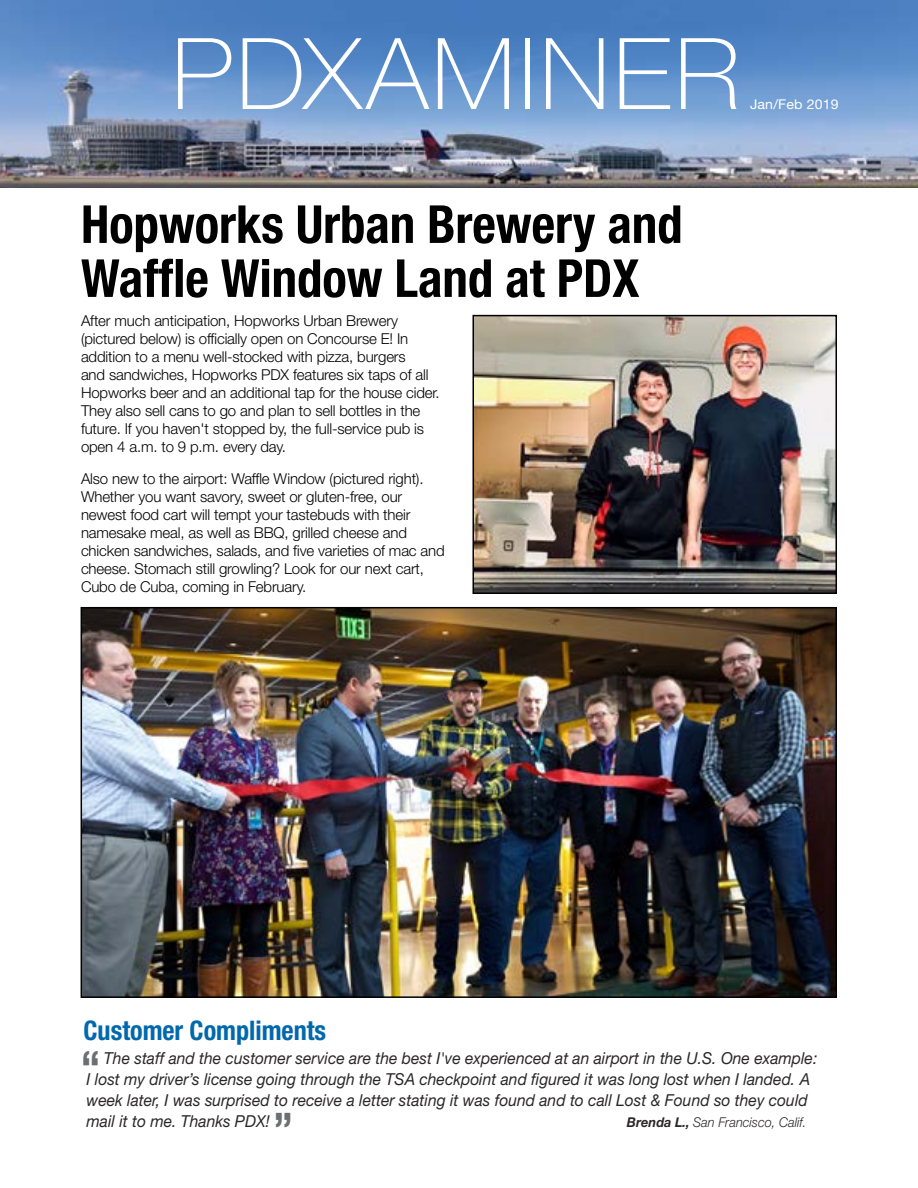
<style>
.page{position:relative;width:918px;height:1188px;background:#fff}
.page>*{position:absolute;margin:0;border:0;box-sizing:border-box;transform-origin:0 0}
.t1{font:100 99.15px "Helvetica Neue LT Std";letter-spacing:.03em;color:#fff;scale:1.05 1}
.t2{font:700 condensed 52.5px/54px "Helvetica Neue LT Std";color:#000}
.t3{font:700 condensed 45px "Helvetica Neue LT Std";color:#6d6e71}
.t4{font:700 condensed 27px "Helvetica Neue LT Std";color:#0068ac}
.t5{font:italic 16.5px/21px "Helvetica Neue LT Std";color:#2a2729;scale:.95 1}
.t6{font:300 15px/18px "Helvetica Neue LT Std";letter-spacing:-.01em;color:#000}
.t7{font:italic 300 13.5px "Helvetica Neue LT Std";color:#2a2729;scale:.95 1}
.t8{font:13.5px "Helvetica Neue LT Std";letter-spacing:.01em;color:#fff;scale:1.05 1}
.s1{font-weight:700}
</style>
<div class="page">
<img style="left:0;top:0;width:918px;height:188px">
<img style="left:84px;top:610px;width:750px;height:385px">
<div style="left:81px;top:607px;width:756px;height:391px;border:2px solid #000"></div>
<img style="left:475px;top:318px;width:359px;height:273px">
<div style="left:472px;top:315px;width:365px;height:279px;border:2px solid #000"></div>
<h1 class="t1" style="left:171px;top:17px;width:543px">PDXAMINER</h1>
<p class="t8" style="left:750px;top:96px;width:86px">Jan/Feb 2019</p>
<h2 class="t2" style="left:81px;top:197px;width:603px">Hopworks Urban Brewery and<br>Waffle Window Land at PDX</h2>
<p class="t6" style="left:81px;top:312px;width:360px">After much anticipation, Hopworks Urban Brewery (pictured below) is officially open on Concourse E! In addition to a menu well-stocked with pizza, burgers<br>and sandwiches, Hopworks PDX features six taps of all Hopworks beer and an additional tap for the house cider.<br>They also sell cans to go and plan to sell bottles in the future. If you haven't stopped by, the full-service pub is open 4 a.m. to 9 p.m. every day.</p>
<p class="t6" style="left:81px;top:469px;width:365px">Also new to the airport: Waffle Window (pictured right).<br>Whether you want savory, sweet or gluten-free, our newest food cart will tempt your tastebuds with their namesake meal, as well as BBQ, grilled cheese and chicken sandwiches, salads, and five varieties of mac and cheese. Stomach still growling? Look for our next cart, Cubo de Cuba, coming in February.</p>
<h3 class="t4" style="left:84px;top:1014px;width:244px">Customer Compliments</h3>
<h3 class="t3" style="left:81px;top:1039px;width:22px">“</h3>
<p class="t5" style="left:87px;top:1047px;width:771px;text-indent:17px">The staff and the customer service are the best I've experienced at an airport in the U.S. One example:<br>I lost my driver’s license going through the TSA checkpoint and figured it was long lost when I landed. A week later, I was surprised to receive a letter stating it was found and to call Lost &amp; Found so they could mail it to me. Thanks PDX!</p>
<h3 class="t3" style="left:273px;top:1102px;width:22px">”</h3>
<p class="t7" style="left:627px;top:1114px;width:190px"><span class="s1">Brenda L.,</span> San Francisco, Calif.</p>
</div>
